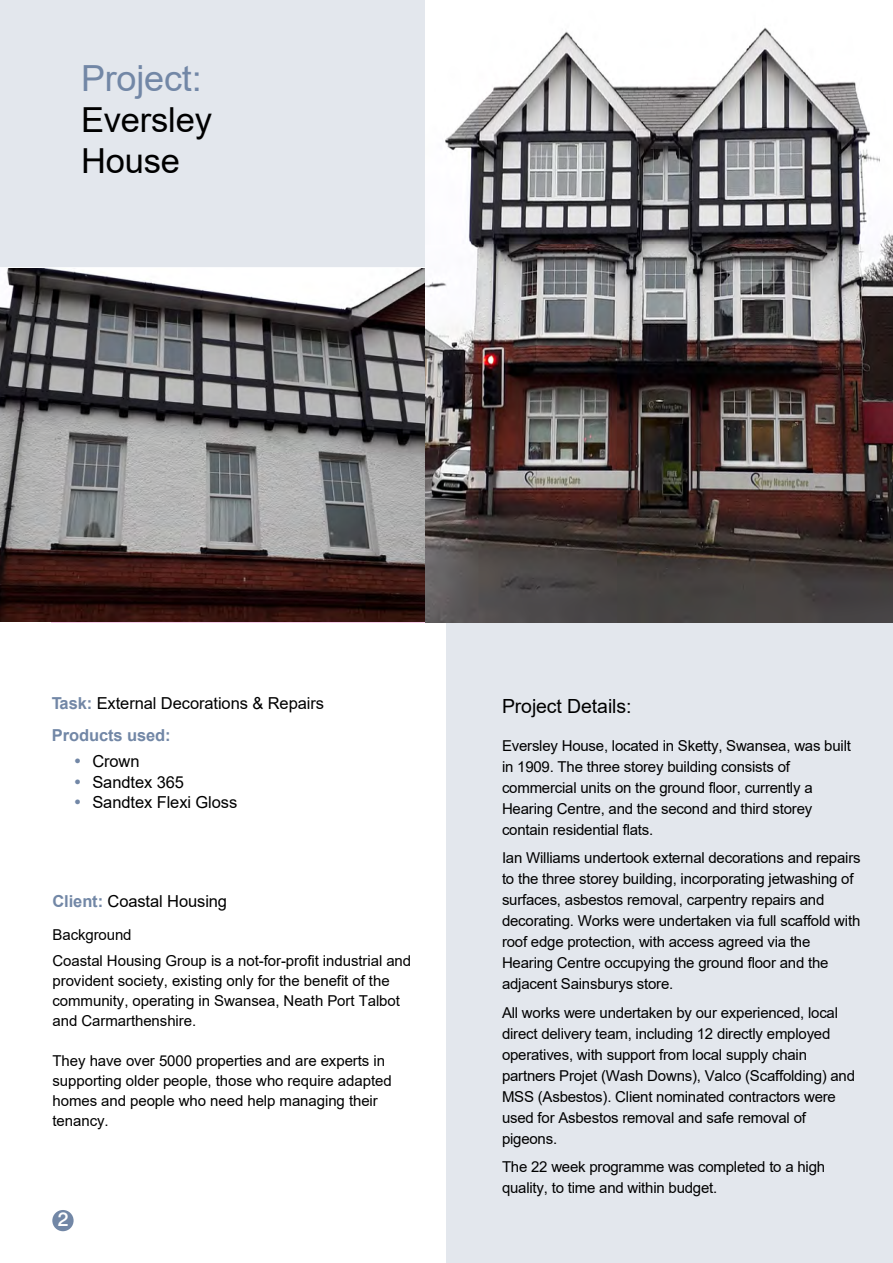
<style>
.page{position:relative;width:893px;height:1263px;background:#fff}
.page>*{position:absolute;margin:0;border:0;box-sizing:border-box;transform-origin:0 0}
.t1{font:36px "Arial";letter-spacing:-.005em;color:#7287a6}
.t2{font:34.5px/41px "Arial";letter-spacing:-.005em;color:#000}
.t3{font:19.5px "Arial";letter-spacing:-.005em;color:#000}
.t4{font:500 19.5px "Swiss 721 BT";color:#fff}
.t5{font:16.5px/32.1px "Arial";letter-spacing:-.005em;color:#000}
.t6{font:15px/21px "Arial";letter-spacing:-.015em;color:#000}
.s1{font-weight:700;color:#7287a6}
.s2{font-family:"Swiss 721 BT";font-weight:300;color:#7287a6}
</style>
<div class="page">
<div style="left:446px;top:621px;width:447px;height:642px;background:#e3e7ed"></div>
<div style="left:0;top:0;width:893px;height:268px;background:#e3e7ed"></div>
<hr style="left:0;top:267px;width:893px;height:2px;background:#fff">
<div style="left:52px;top:1210px;width:22px;height:21px;background:#7287a6;border-radius:50%"></div>
<img style="left:0;top:268px;width:426px;height:353px">
<img style="left:426px;top:0;width:467px;height:622px">
<h1 class="t1" style="left:81px;top:53px;width:122px">Project:</h1>
<h2 class="t2" style="left:81px;top:99px;width:132px">Eversley<br>House</h2>
<p class="t5" style="left:52px;top:687px;width:274px"><span class="s1">Task:</span> External Decorations &amp; Repairs<br><span class="s1">Products used:</span></p>
<p class="t5" style="left:73px;top:745px;width:68px"><span class="s2">•</span> Crown</p>
<p class="t5" style="left:73px;top:766px;width:113px"><span class="s2">•</span> Sandtex 365</p>
<p class="t5" style="left:73px;top:786px;width:166px"><span class="s2">•</span> Sandtex Flexi Gloss</p>
<p class="t5" style="left:53px;top:885px;width:176px"><span class="s1">Client:</span> Coastal Housing</p>
<p class="t6" style="left:53px;top:922px;width:360px;line-height:26.1px">Background<br>Coastal Housing Group is a not-for-profit industrial and</p>
<p class="t6" style="left:53px;top:971px;width:349px;line-height:20px">provident society, existing only for the benefit of the community, operating in Swansea, Neath Port Talbot and Carmarthenshire.</p>
<p class="t6" style="left:53px;top:1051px;width:341px;line-height:20px">They have over 5000 properties and are experts in supporting older people, those who require adapted homes and people who need help managing their tenancy.</p>
<h3 class="t4" style="left:58px;top:1212px;width:12px">2</h3>
<h3 class="t3" style="left:502px;top:692px;width:131px">Project Details:</h3>
<p class="t6" style="left:502px;top:735px;width:350px">Eversley House, located in Sketty, Swansea, was built in 1909. The three storey building consists of commercial units on the ground floor, currently a Hearing Centre, and the second and third storey contain residential flats.</p>
<p class="t6" style="left:502px;top:847px;width:360px">Ian Williams undertook external decorations and repairs to the three storey building, incorporating jetwashing of surfaces, asbestos removal, carpentry repairs and decorating. Works were undertaken via full scaffold with roof edge protection, with access agreed via the Hearing Centre occupying the ground floor and the adjacent Sainsburys store.</p>
<p class="t6" style="left:502px;top:1002px;width:355px">All works were undertaken by our experienced, local direct delivery team, including 12 directly employed operatives, with support from local supply chain partners Projet (Wash Downs), Valco (Scaffolding) and MSS (Asbestos). Client nominated contractors were used for Asbestos removal and safe removal of pigeons.</p>
<p class="t6" style="left:502px;top:1156px;width:325px">The 22 week programme was completed to a high quality, to time and within budget.</p>
</div>
